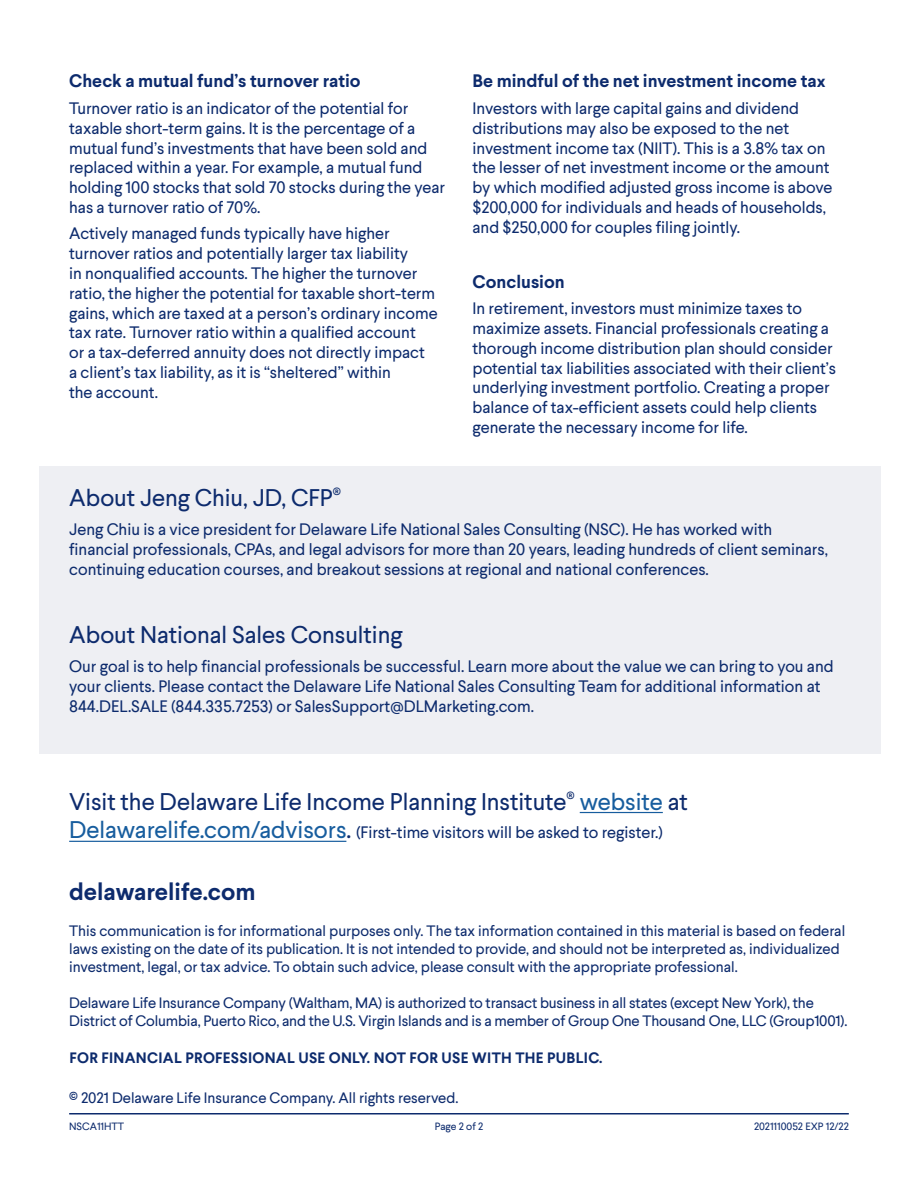
<style>
.page{position:relative;width:918px;height:1188px;background:#fff}
.page>*{position:absolute;margin:0;border:0;box-sizing:border-box;transform-origin:0 0}
.t1{font:24px "Larsseit";color:#0d2b6d}
.t2{font:700 24px "Larsseit";color:#0d2b6d}
.t3{font:700 18px "Larsseit";color:#0d2b6d}
.t4{font:16.5px/19.8px "Larsseit";color:#0d2b6d}
.ParaStyle01-Leading{font:15px/18px "Larsseit";color:#0d2b6d}
.Heading{font:700 15px "Larsseit";letter-spacing:.02em;color:#0d2b6d}
.t5{font:10.5px "Larsseit";color:#0d2b6d}
.s1{font-size:16.5px}
.s2{color:#175d9e}
.s3{font-size:24px;color:#175d9e}
.s4{font-size:24px}
</style>
<div class="page">
<hr style="left:69px;top:1113px;width:780px;height:1px;background:#0d2b6d">
<div style="left:39px;top:466px;width:842px;height:288px;background:#eeeff3"></div>
<hr style="left:580px;top:812px;width:83px;height:1px;background:#175d9e">
<hr style="left:69px;top:841px;width:277px;height:1px;background:#175d9e">
<p class="t3" style="left:69px;top:69px;width:293px">Check a mutual fund’s turnover ratio</p>
<p class="t4" style="left:69px;top:98px;width:377px">Turnover ratio is an indicator of the potential for taxable short-term gains. It is the percentage of a mutual fund’s investments that have been sold and replaced within a year. For example, a mutual fund holding 100 stocks that sold 70 stocks during the year has a turnover ratio of 70%.</p>
<p class="t4" style="left:69px;top:224px;width:370px">Actively managed funds typically have higher turnover ratios and potentially larger tax liability<br>in nonqualified accounts. The higher the turnover ratio, the higher the potential for taxable short-term gains, which are taxed at a person’s ordinary income tax rate. Turnover ratio within a qualified account<br>or a tax-deferred annuity does not directly impact<br>a client’s tax liability, as it is “sheltered” within<br>the account.</p>
<p class="t3" style="left:472px;top:69px;width:355px">Be mindful of the net investment income ta<span class="s1">x</span></p>
<p class="t4" style="left:472px;top:98px;width:361px">Investors with large capital gains and dividend distributions may also be exposed to the net investment income tax (NIIT). This is a 3.8% tax on the lesser of net investment income or the amount by which modified adjusted gross income is above $200,000 for individuals and heads of households, and $250,000 for couples filing jointly.</p>
<p class="t3" style="left:472px;top:269px;width:94px">Conclusion</p>
<p class="t4" style="left:472px;top:298px;width:365px">In retirement, investors must minimize taxes to maximize assets. Financial professionals creating a thorough income distribution plan should consider potential tax liabilities associated with their client’s underlying investment portfolio. Creating a proper balance of tax-efficient assets could help clients generate the necessary income for life.</p>
<p class="t1" style="left:69px;top:482px;width:273px">About Jeng Chiu, JD, CFP<sup>®</sup></p>
<p class="t4" style="left:69px;top:519px;width:760px">Jeng Chiu is a vice president for Delaware Life National Sales Consulting (NSC). He has worked with financial professionals, CPAs, and legal advisors for more than 20 years, leading hundreds of client seminars, continuing education courses, and breakout sessions at regional and national conferences.</p>
<p class="t1" style="left:69px;top:619px;width:335px">About National Sales Consulting</p>
<p class="t4" style="left:69px;top:656px;width:766px">Our goal is to help financial professionals be successful. Learn more about the value we can bring to you and your clients. Please contact the Delaware Life National Sales Consulting Team for additional information at<br>844.DEL.SALE (844.335.7253) or SalesSupport@DLMarketing.com.</p>
<p class="t1" style="left:69px;top:786px;width:620px">Visit the Delaware Life Income Planning Institute<sup>®</sup> <span class="s2">website</span> at</p>
<p class="t4" style="left:69px;top:822px;width:595px"><span class="s3">Delawarelife.com/advisors</span><span class="s4">.</span> (First-time visitors will be asked to register.)</p>
<p class="t2" style="left:69px;top:876px;width:188px">delawarelife.com</p>
<p class="ParaStyle01-Leading" style="left:69px;top:922px;width:778px">This communication is for informational purposes only. The tax information contained in this material is based on federal laws existing on the date of its publication. It is not intended to provide, and should not be interpreted as, individualized investment, legal, or tax advice. To obtain such advice, please consult with the appropriate professional.</p>
<p class="ParaStyle01-Leading" style="left:69px;top:994px;width:780px">Delaware Life Insurance Company (Waltham, MA) is authorized to transact business in all states (except New York), the<br>District of Columbia, Puerto Rico, and the U.S. Virgin Islands and is a member of Group One Thousand One, LLC (Group1001).</p>
<p class="Heading" style="left:69px;top:1048px;width:535px">FOR FINANCIAL PROFESSIONAL USE ONLY. NOT FOR USE WITH THE PUBLIC.</p>
<p class="ParaStyle01-Leading" style="left:69px;top:1088px;width:391px">© 2021 Delaware Life Insurance Company. All rights reserved.</p>
<p class="t5" style="left:69px;top:1119px;width:57px">NSCA11HTT</p>
<p class="t5" style="left:435px;top:1119px;width:50px">Page 2 of 2</p>
<p class="t5" style="left:754px;top:1119px;width:96px">2021110052 EXP 12/22</p>
</div>
